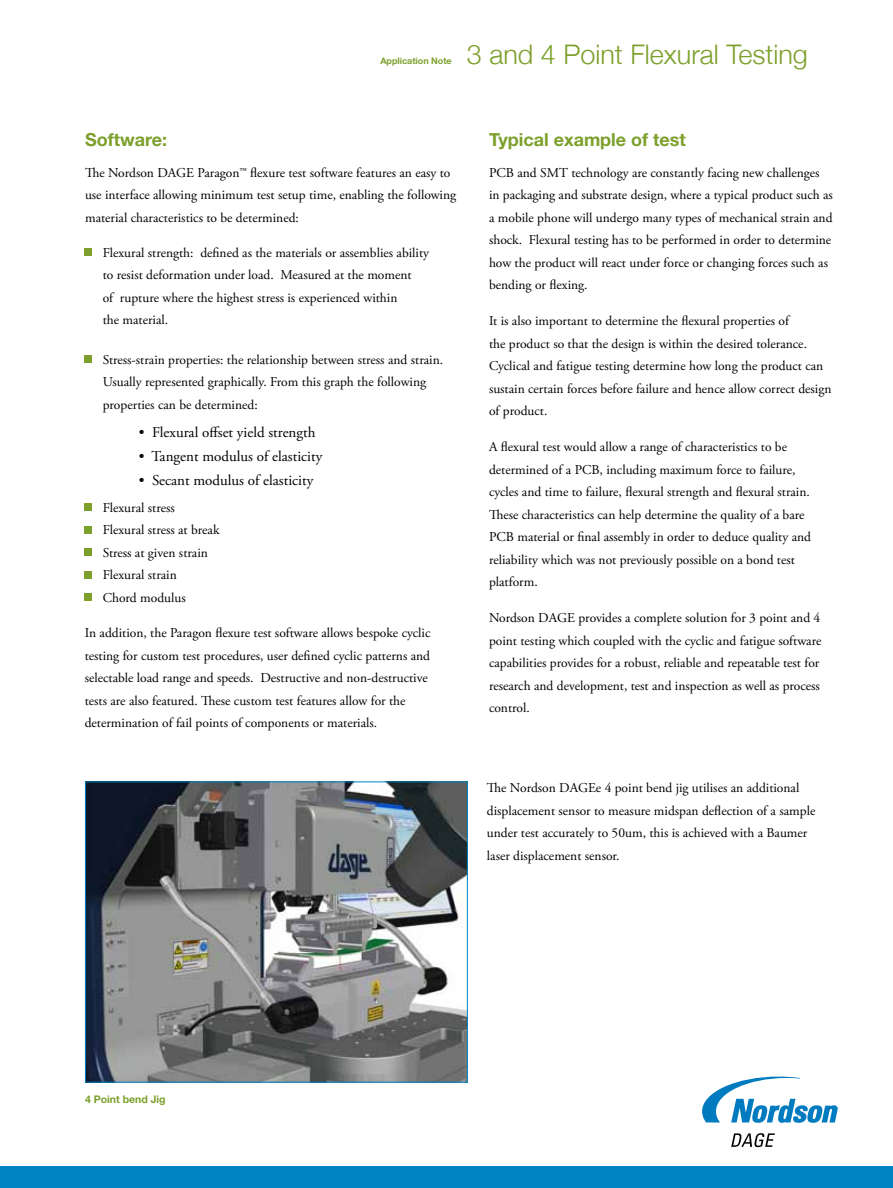
<style>
.page{position:relative;width:893px;height:1188px;background:#fff}
.page>*{position:absolute;margin:0;border:0;box-sizing:border-box;transform-origin:0 0}
.t1{font:300 27px "Helvetica Neue";color:#7ca02b}
.t2{font:700 18px "Helvetica Neue LT Std";color:#7ca02b}
.t3{font:15px "Adobe Garamond Pro";color:#000}
.t4{font:13.5px/22.5px "Adobe Garamond Pro";color:#000}
.t5{font:700 10.5px "Helvetica Neue LT Std";color:#7ca02b}
.t6{font:700 9px "Helvetica Neue LT Std";color:#7ca02b}
</style>
<div class="page">
<div style="left:0;top:1167px;width:893px;height:21px;background:#0083c5"></div>
<svg style="left:731px;top:1133px;width:44px;height:14px"></svg>
<svg style="left:702px;top:1077px;width:136px;height:46px"></svg>
<div style="left:85px;top:248px;width:7px;height:8px;background:#7ca02b"></div>
<div style="left:85px;top:355px;width:7px;height:8px;background:#7ca02b"></div>
<div style="left:85px;top:503px;width:7px;height:8px;background:#7ca02b"></div>
<div style="left:85px;top:526px;width:7px;height:7px;background:#7ca02b"></div>
<div style="left:85px;top:548px;width:7px;height:8px;background:#7ca02b"></div>
<div style="left:85px;top:571px;width:7px;height:7px;background:#7ca02b"></div>
<div style="left:85px;top:593px;width:7px;height:8px;background:#7ca02b"></div>
<img style="left:87px;top:784px;width:379px;height:297px">
<div style="left:85px;top:782px;width:383px;height:301px;border:1px solid #0083c5"></div>
<p class="t6" style="left:380px;top:56px;width:73px">Application Note</p>
<h1 class="t1" style="left:467px;top:38px;width:343px">3 and 4 Point Flexural Testing</h1>
<h2 class="t2" style="left:85px;top:128px;width:84px">Software:</h2>
<p class="t4" style="left:85px;top:162px;width:373px">The Nordson DAGE Paragon™ flexure test software features an easy to use interface allowing minimum test setup time, enabling the following material characteristics to be determined:</p>
<p class="t4" style="left:103px;top:242px;width:328px">Flexural strength: defined as the materials or assemblies ability to resist deformation under load. Measured at the moment<br>of rupture where the highest stress is experienced within<br>the material.</p>
<p class="t4" style="left:103px;top:349px;width:342px">Stress-strain properties: the relationship between stress and strain.<br>Usually represented graphically. From this graph the following properties can be determined:</p>
<p class="t3" style="left:139px;top:423px;width:178px">• Flexural offset yield strength</p>
<p class="t3" style="left:139px;top:447px;width:185px">• Tangent modulus of elasticity</p>
<p class="t3" style="left:139px;top:471px;width:176px">• Secant modulus of elasticity</p>
<p class="t4" style="left:103px;top:497px;width:118px">Flexural stress<br>Flexural stress at break<br>Stress at given strain<br>Flexural strain<br>Chord modulus</p>
<p class="t4" style="left:85px;top:622px;width:347px">In addition, the Paragon flexure test software allows bespoke cyclic testing for custom test procedures, user defined cyclic patterns and selectable load range and speeds. Destructive and non-destructive tests are also featured. These custom test features allow for the determination of fail points of components or materials.</p>
<h2 class="t2" style="left:489px;top:128px;width:198px">Typical example of test</h2>
<p class="t4" style="left:489px;top:162px;width:345px">PCB and SMT technology are constantly facing new challenges in packaging and substrate design, where a typical product such as a mobile phone will undergo many types of mechanical strain and shock. Flexural testing has to be performed in order to determine how the product will react under force or changing forces such as bending or flexing.</p>
<p class="t4" style="left:489px;top:310px;width:344px">It is also important to determine the flexural properties of<br>the product so that the design is within the desired tolerance.<br>Cyclical and fatigue testing determine how long the product can sustain certain forces before failure and hence allow correct design of product.</p>
<p class="t4" style="left:489px;top:436px;width:324px">A flexural test would allow a range of characteristics to be determined of a PCB, including maximum force to failure, cycles and time to failure, flexural strength and flexural strain.<br>These characteristics can help determine the quality of a bare PCB material or final assembly in order to deduce quality and reliability which was not previously possible on a bond test platform.</p>
<p class="t4" style="left:489px;top:607px;width:334px">Nordson DAGE provides a complete solution for 3 point and 4 point testing which coupled with the cyclic and fatigue software capabilities provides for a robust, reliable and repeatable test for research and development, test and inspection as well as process control.</p>
<p class="t4" style="left:487px;top:777px;width:330px">The Nordson DAGEe 4 point bend jig utilises an additional displacement sensor to measure midspan deflection of a sample under test accurately to 50um, this is achieved with a Baumer laser displacement sensor.</p>
<p class="t5" style="left:85px;top:1093px;width:82px">4 Point bend Jig</p>
</div>
